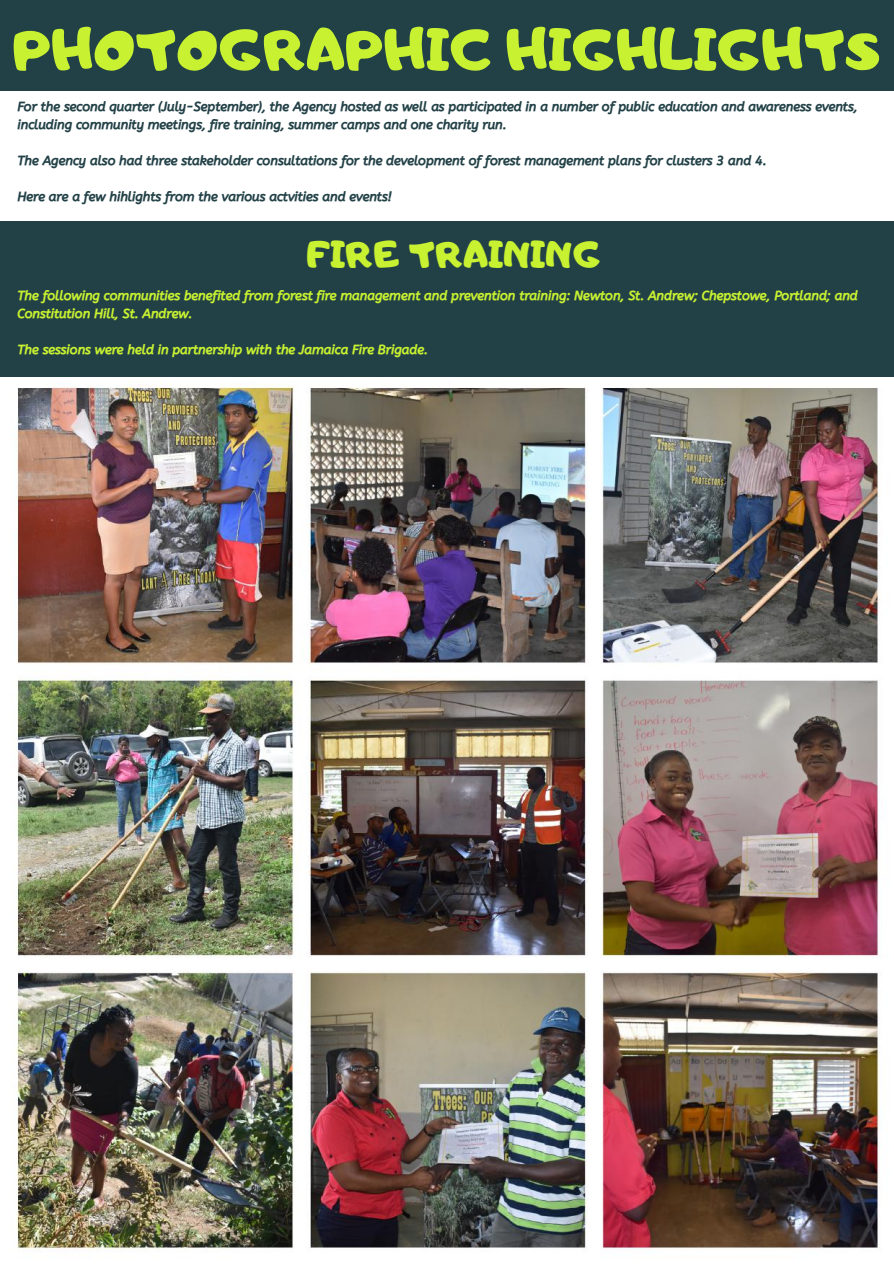
<style>
.page{position:relative;width:894px;height:1264px;background:#fff}
.page>*{position:absolute;margin:0;border:0;box-sizing:border-box;transform-origin:0 0}
.t1{font:55.95px "Adigiana Toybox";color:#c8f131}
.t2{font:36px "Adigiana Toybox";color:#c8f131}
.t3{font:12.9px/18px "CA Generated";color:#224147}
.t4{font:12.9px/18px "CA Generated";color:#c8f131}
</style>
<div class="page">
<img style="left:0;top:376px;width:893px;height:874px">
<div style="left:0;top:0;width:893px;height:91px;background:#224147"></div>
<div style="left:0;top:221px;width:893px;height:155px;background:#224147"></div>
<h1 class="t1" style="left:14px;top:13px;width:867px">PHOTOGRAPHIC HIGHLIGHTS</h1>
<p class="t3" style="left:17px;top:98px;width:841px">For the second quarter (July-September), the Agency hosted as well as participated in a number of public education and awareness events, including community meetings, fire training, summer camps and one charity run.</p>
<p class="t3" style="left:17px;top:152px;width:750px">The Agency also had three stakeholder consultations for the development of forest management plans for clusters 3 and 4.</p>
<p class="t3" style="left:17px;top:188px;width:376px">Here are a few hihlights from the various actvities and events!</p>
<h2 class="t2" style="left:307px;top:231px;width:296px">FIRE TRAINING</h2>
<p class="t4" style="left:17px;top:287px;width:841px">The following communities benefited from forest fire management and prevention training: Newton, St. Andrew; Chepstowe, Portland; and<br>Constitution Hill, St. Andrew.</p>
<p class="t4" style="left:17px;top:341px;width:412px">The sessions were held in partnership with the Jamaica Fire Brigade.</p>
</div>
